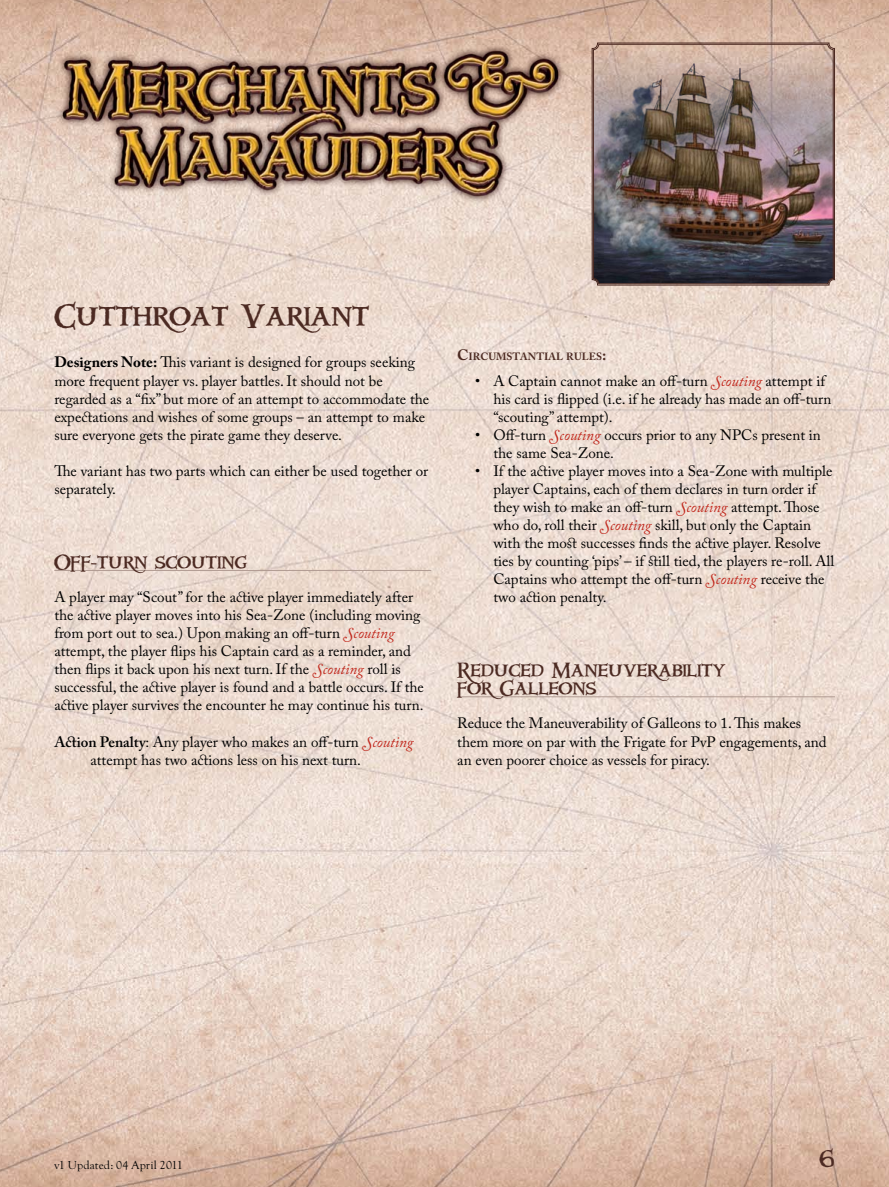
<style>
.page{position:relative;width:889px;height:1187px;background:#fff}
.page>*{position:absolute;margin:0;border:0;box-sizing:border-box;transform-origin:0 0}
.t1{font:30px "Windlass";color:#4c2a22}
.t2{font:21px "Windlass";color:#4c2a22}
.t3{font:19.5px/18px "Windlass";color:#4c2a22}
.t4{font:15px/18px "Adobe Caslon Pro";color:#000}
.t5{font:12px "Goudy Old Sty T";letter-spacing:.015em;color:#000}
.t6{font:700 10.5px "Adobe Caslon Pro";color:#4c2a22}
.s1{font-weight:700}
.s2{font-style:italic;color:#c1261b}
.s3{font-weight:600}
.s4{font-size:15px}
</style>
<div class="page">
<img style="left:0;top:0;width:889px;height:1186px">
<img style="left:591px;top:42px;width:244px;height:244px">
<div style="left:593px;top:44px;width:240px;height:240px;border:1px solid #4c2a22;border-radius:5px"></div>
<img style="left:54px;top:43px;width:512px;height:161px">
<hr style="left:54px;top:570px;width:377px;height:1px;background:#b19b92">
<hr style="left:457px;top:696px;width:378px;height:1px;background:#b19b92">
<h1 class="t1" style="left:54px;top:295px;width:316px">Cutthroat Variant</h1>
<p class="t4" style="left:54px;top:353px;width:376px"><span class="s1">Designers Note:</span> This variant is designed for groups seeking more frequent player vs. player battles. It should not be regarded as a “fix” but more of an attempt to accommodate the expectations and wishes of some groups – an attempt to make sure everyone gets the pirate game they deserve.</p>
<p class="t4" style="left:54px;top:461px;width:375px">The variant has two parts which can either be used together or separately.</p>
<h3 class="t3" style="left:54px;top:554px;width:194px">Off-turn scouting</h3>
<p class="t4" style="left:54px;top:588px;width:371px">A player may “Scout” for the active player immediately after the active player moves into his Sea-Zone (including moving from port out to sea.) Upon making an off-turn <span class="s2">Scouting </span>attempt, the player flips his Captain card as a reminder, and then flips it back upon his next turn. If the <span class="s2">Scouting</span> roll is successful, the active player is found and a battle occurs. If the active player survives the encounter he may continue his turn.</p>
<p class="t4" style="left:90px;top:732px;width:324px;text-indent:-36px"><span class="s3">Action Penalty</span>: Any player who makes an off-turn <span class="s2">Scouting </span>attempt has two actions less on his next turn.</p>
<p class="t6" style="left:457px;top:350px;width:151px"><span class="s4">C</span>IRCUMSTANTIAL RULES<span class="s4">:</span></p>
<p class="t4" style="left:493px;top:371px;width:339px;text-indent:-18px">• A Captain cannot make an off-turn <span class="s2">Scouting</span> attempt if his card is flipped (i.e. if he already has made an off-turn “scouting” attempt).</p>
<p class="t4" style="left:493px;top:425px;width:329px;text-indent:-18px">• Off-turn <span class="s2">Scouting</span> occurs prior to any NPCs present in the same Sea-Zone.</p>
<p class="t4" style="left:493px;top:461px;width:342px;text-indent:-18px">• If the active player moves into a Sea-Zone with multiple player Captains, each of them declares in turn order if they wish to make an off-turn <span class="s2">Scouting</span> attempt. Those who do, roll their <span class="s2">Scouting</span> skill, but only the Captain with the most successes finds the active player. Resolve ties by counting ‘pips’ – if still tied, the players re-roll. All Captains who attempt the off-turn <span class="s2">Scouting</span> receive the two action penalty.</p>
<h3 class="t3" style="left:457px;top:662px;width:270px">Reduced Maneuverability forGalleons</h3>
<p class="t4" style="left:457px;top:714px;width:371px">Reduce the Maneuverability of Galleons to 1. This makes them more on par with the Frigate for PvP engagements, and an even poorer choice as vessels for piracy.</p>
<p class="t5" style="left:54px;top:1158px;width:130px">v1 Updated: 04 April 2011</p>
<h2 class="t2" style="left:819px;top:1144px;width:16px">6</h2>
</div>
